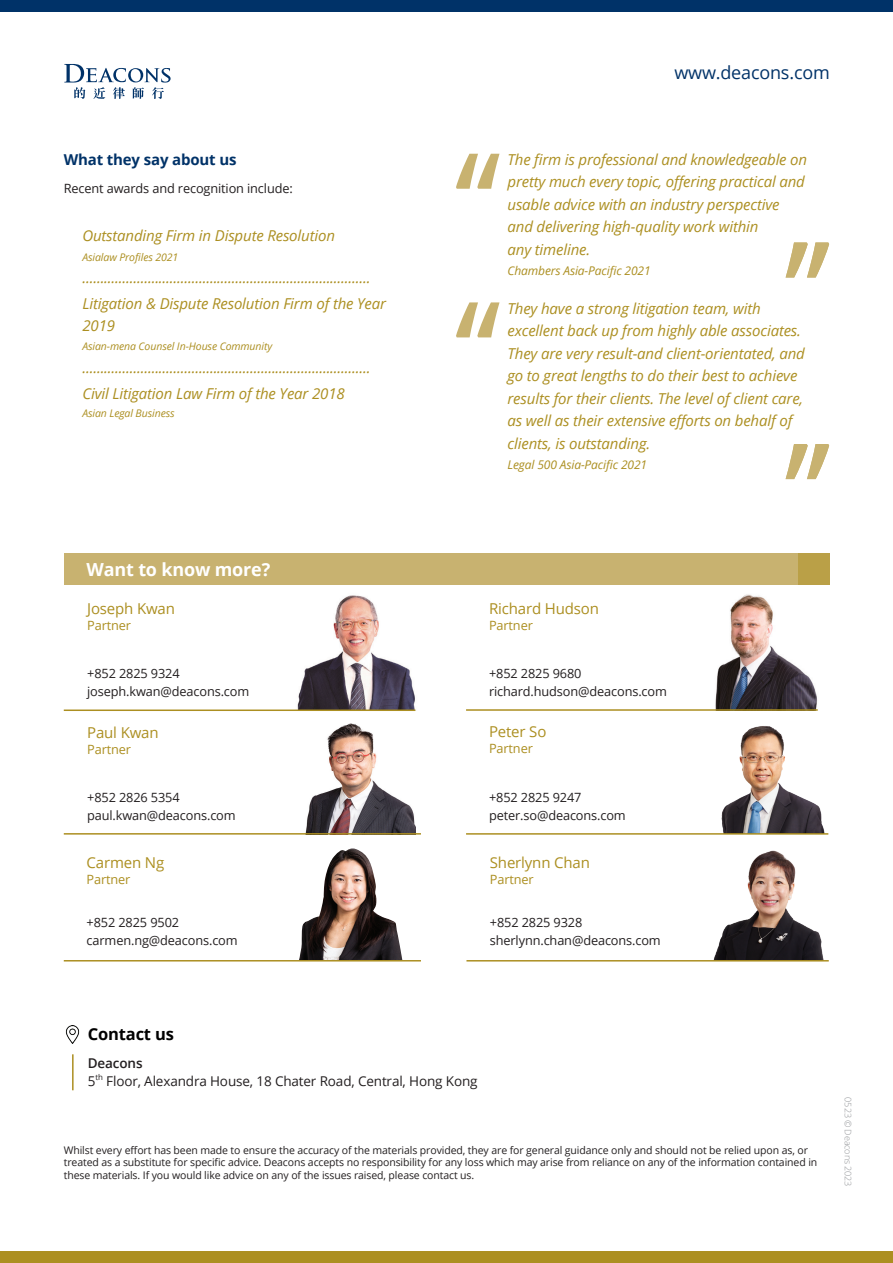
<style>
.page{position:relative;width:893px;height:1263px;background:#fff}
.page>*{position:absolute;margin:0;border:0;box-sizing:border-box;transform-origin:0 0}
.email_website{font:18px "Open Sans";letter-spacing:-.01em;color:#003268}
.Table_Heading{font:700 18px "Open Sans";letter-spacing:-.01em;color:#fff}
.Table_Heading-2{font:700 16.5px "Open Sans";letter-spacing:-.01em;color:#000}
.Quotation{font:italic 15px/22.5px "Open Sans";letter-spacing:-.01em;color:#ac8f21}
.Partner_Name{font:15px "Open Sans";letter-spacing:-.01em;color:#ac8f21}
.Body_Text{font:700 15px "Open Sans";letter-spacing:-.01em;color:#003268}
.Table_Body_Text{font:13.5px "Open Sans";letter-spacing:-.01em;color:#231f20}
.Table_Body_Text-2{font:600 13.5px/18px "Open Sans";letter-spacing:-.01em;color:#231f20}
.Partner_Title{font:12.75px/18px "Open Sans";letter-spacing:-.01em;color:#231f20}
.Partner_Title-2{font:12.75px "Open Sans";letter-spacing:-.01em;color:#ac8f21}
.Body_Text_3{font:12.75px "Open Sans";letter-spacing:-.01em;color:#231f20}
.Quotation-2{font:italic 12px "Open Sans";letter-spacing:-.01em;color:#ac8f21}
.Body_Text_3-2{font:10.5px/12.6px "Open Sans";letter-spacing:-.01em;color:#231f20}
.Quotation_Source{font:italic 10.5px "Open Sans";letter-spacing:-.01em;color:#ac8f21}
.Body_Text-2{font:300 9px "Open Sans";letter-spacing:-.01em;color:#939598}
.Table_Body_Text-3{font:7.8px "Open Sans";color:#231f20}
.s1{font-weight:400}
</style>
<div class="page">
<div style="left:0;top:0;width:893px;height:12px;background:#003268"></div>
<div style="left:0;top:1251px;width:893px;height:12px;background:#ac8f21"></div>
<img style="left:305px;top:723px;width:111px;height:110px">
<svg style="left:64px;top:64px;width:107px;height:35px"></svg>
<svg style="left:786px;top:242px;width:43px;height:35px"></svg>
<svg style="left:786px;top:444px;width:43px;height:35px"></svg>
<svg style="left:456px;top:154px;width:43px;height:35px"></svg>
<svg style="left:456px;top:302px;width:43px;height:35px"></svg>
<img style="left:297px;top:595px;width:119px;height:116px">
<hr style="left:64px;top:709px;width:351px;height:2px;background:#ac8f21">
<img style="left:715px;top:594px;width:103px;height:115px">
<hr style="left:466px;top:709px;width:352px;height:2px;background:#ac8f21">
<div style="left:796px;top:553px;width:34px;height:31px;background:#baa047"></div>
<div style="left:64px;top:553px;width:733px;height:31px;background:#c8b270"></div>
<img style="left:721px;top:726px;width:108px;height:108px">
<hr style="left:466px;top:833px;width:362px;height:2px;background:#ac8f21">
<img style="left:299px;top:848px;width:103px;height:112px">
<hr style="left:64px;top:960px;width:357px;height:1px;background:#ac8f21">
<hr style="left:64px;top:833px;width:357px;height:1px;background:#ac8f21">
<img style="left:713px;top:850px;width:111px;height:110px">
<hr style="left:466px;top:960px;width:363px;height:1px;background:#ac8f21">
<hr style="left:72px;top:1054px;width:2px;height:36px;background:#ac8f21">
<img style="left:65px;top:1025px;width:15px;height:18px">
<p class="Body_Text" style="left:64px;top:149px;width:174px">What they say about us</p>
<p class="Body_Text_3" style="left:64px;top:180px;width:231px">Recent awards and recognition include:</p>
<p class="Quotation" style="left:82px;top:224px;width:254px">Outstanding Firm in Dispute Resolution</p>
<p class="Quotation_Source" style="left:82px;top:250px;width:97px">Asialaw Profiles 2021</p>
<p class="Quotation" style="left:82px;top:266px;width:290px">...............................................................................</p>
<p class="Quotation" style="left:82px;top:292px;width:305px">Litigation &amp; Dispute Resolution Firm of the Year<br>2019</p>
<p class="Quotation_Source" style="left:82px;top:339px;width:191px">Asian-mena Counsel In-House Community</p>
<p class="Quotation" style="left:82px;top:356px;width:290px">...............................................................................</p>
<p class="Quotation" style="left:82px;top:382px;width:264px">Civil Litigation Law Firm of the Year 2018</p>
<p class="Quotation_Source" style="left:82px;top:406px;width:94px">Asian Legal Business</p>
<p class="email_website" style="left:674px;top:60px;width:157px">www.deacons.com</p>
<p class="Quotation" style="left:507px;top:148px;width:301px">The firm is professional and knowledgeable on pretty much every topic, offering practical and usable advice with an industry perspective and delivering high-quality work within</p>
<p class="Quotation" style="left:507px;top:238px;width:84px">any timeline.</p>
<p class="Quotation-2" style="left:507px;top:262px;width:145px">Chambers Asia-Pacific 2021</p>
<p class="Quotation" style="left:507px;top:296px;width:299px">They have a strong litigation team, with excellent back up from highly able associates.<br>They are very result-and client-orientated, and go to great lengths to do their best to achieve results for their clients. The level of client care, as well as their extensive efforts on behalf of clients, is outstanding.</p>
<p class="Quotation-2" style="left:507px;top:456px;width:141px">Legal 500 Asia-Pacific 2021</p>
<p class="Table_Heading" style="left:87px;top:556px;width:185px">Want to know more?</p>
<p class="Partner_Name" style="left:87px;top:598px;width:89px">Joseph Kwan</p>
<p class="Partner_Title-2" style="left:87px;top:617px;width:45px">Partner</p>
<p class="Partner_Title" style="left:87px;top:664px;width:94px">+852 2825 9324</p>
<p class="Partner_Title" style="left:87px;top:682px;width:164px">joseph.kwan@deacons.com</p>
<p class="Partner_Name" style="left:87px;top:722px;width:73px">Paul Kwan</p>
<p class="Partner_Title-2" style="left:87px;top:740px;width:45px">Partner</p>
<p class="Partner_Title" style="left:87px;top:788px;width:94px">+852 2826 5354</p>
<p class="Partner_Title" style="left:87px;top:806px;width:150px">paul.kwan@deacons.com</p>
<p class="Partner_Name" style="left:87px;top:852px;width:79px">Carmen Ng</p>
<p class="Partner_Title-2" style="left:87px;top:870px;width:45px">Partner</p>
<p class="Partner_Title" style="left:87px;top:913px;width:153px">+852 2825 9502 carmen.ng@deacons.com</p>
<p class="Partner_Name" style="left:489px;top:598px;width:111px">Richard Hudson</p>
<p class="Partner_Title-2" style="left:489px;top:617px;width:45px">Partner</p>
<p class="Partner_Title" style="left:489px;top:664px;width:94px">+852 2825 9680</p>
<p class="Partner_Title" style="left:489px;top:682px;width:179px">richard.hudson@deacons.com</p>
<p class="Partner_Name" style="left:489px;top:722px;width:59px">Peter So</p>
<p class="Partner_Title-2" style="left:489px;top:740px;width:45px">Partner</p>
<p class="Partner_Title" style="left:489px;top:788px;width:138px">+852 2825 9247 peter.so@deacons.com</p>
<p class="Partner_Name" style="left:490px;top:852px;width:102px">Sherlynn Chan</p>
<p class="Partner_Title-2" style="left:490px;top:870px;width:45px">Partner</p>
<p class="Partner_Title" style="left:490px;top:913px;width:172px">+852 2825 9328 sherlynn.chan@deacons.com</p>
<p class="Table_Heading-2" style="left:88px;top:1022px;width:88px">Contact us</p>
<p class="Table_Body_Text-2" style="left:88px;top:1054px;width:56px">Deacons<br><span class="s1">5</span></p>
<p class="Table_Body_Text-3" style="left:95px;top:1071px;width:9px">th</p>
<p class="Table_Body_Text" style="left:106px;top:1072px;width:373px">Floor, Alexandra House, 18 Chater Road, Central, Hong Kong</p>
<p class="Body_Text_3-2" style="left:64px;top:1143px;width:755px">Whilst every effort has been made to ensure the accuracy of the materials provided, they are for general guidance only and should not be relied upon as, or treated as a substitute for specific advice. Deacons accepts no responsibility for any loss which may arise from reliance on any of the information contained in these materials. If you would like advice on any of the issues raised, please contact us.</p>
<p class="Body_Text-2" style="left:854px;top:1097px;width:90px;rotate:90deg">0523 © Deacons 2023</p>
</div>
